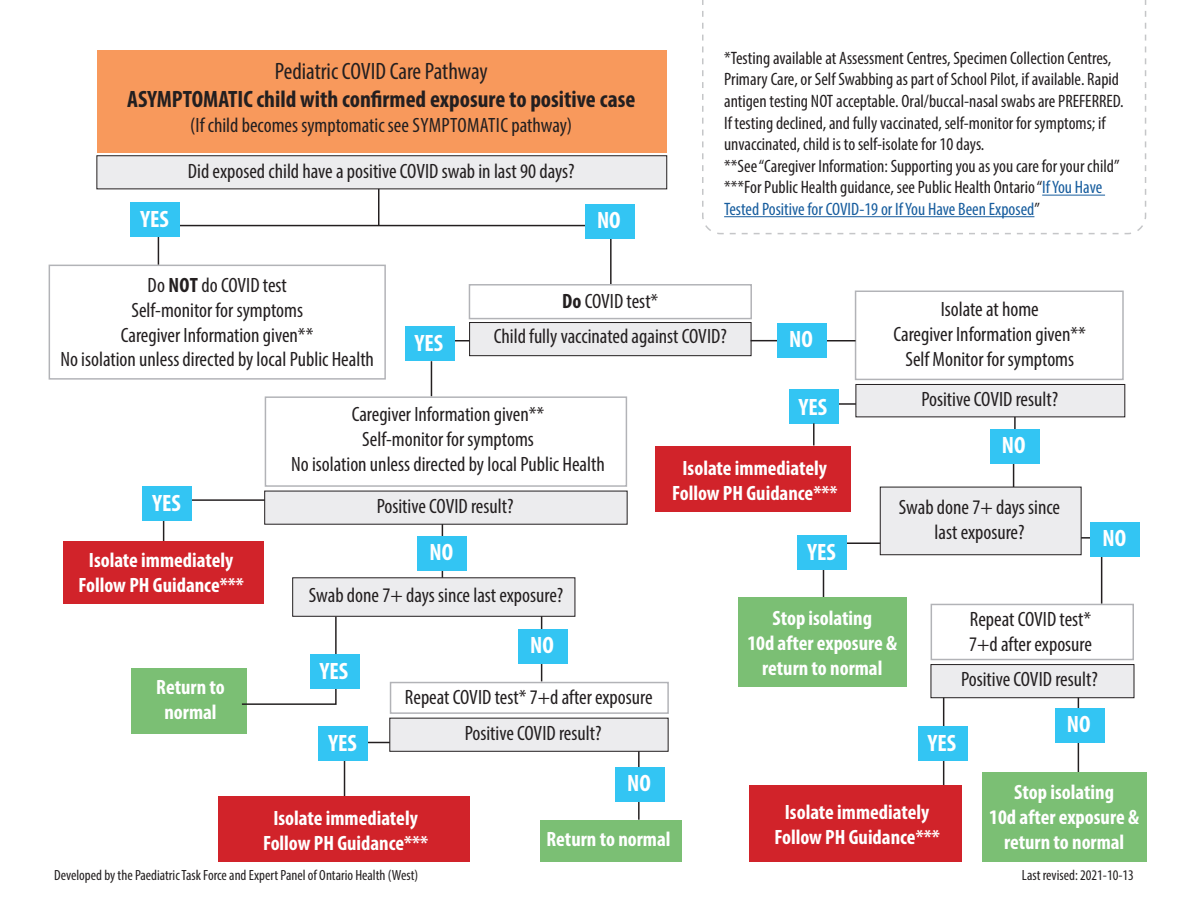
<style>
.page{position:relative;width:1188px;height:918px;background:#fff}
.page>*{position:absolute;margin:0;border:0;box-sizing:border-box;transform-origin:0 0}
.t1{font:700 condensed 23.7px "Myriad Pro";color:#231f20}
.t2{font:700 condensed 23.7px "Myriad Pro";color:#fff}
.t3{font:condensed 23.7px "Myriad Pro";letter-spacing:-.01em;color:#231f20}
.t4{font:condensed 20.85px/24.9px "Myriad Pro";color:#231f20;text-align:center}
.t5{font:700 condensed 20.85px "Myriad Pro";color:#fff}
.t6{font:condensed 18px/21.6px "Myriad Pro";color:#231f20}
.t7{font:condensed 18px/21.6px "Myriad Pro";color:#175d9e}
.t8{font:condensed 14.85px "Myriad Pro";color:#231f20}
.s1{color:#231f20}
.s2{font-weight:700}
</style>
<div class="page">
<svg style="left:702px;top:0;width:445px;height:235px"></svg>
<svg style="left:343px;top:741px;width:56px;height:56px"></svg>
<hr style="left:163px;top:515px;width:1px;height:58px;background:#231f20">
<svg style="left:1068px;top:536px;width:35px;height:68px"></svg>
<svg style="left:822px;top:542px;width:78px;height:55px"></svg>
<hr style="left:1013px;top:453px;width:1px;height:34px;background:#231f20">
<hr style="left:541px;top:616px;width:1px;height:65px;background:#231f20">
<hr style="left:638px;top:746px;width:2px;height:74px;background:#231f20">
<hr style="left:943px;top:685px;width:1px;height:100px;background:#231f20">
<hr style="left:1078px;top:673px;width:1px;height:99px;background:#231f20">
<svg style="left:454px;top:340px;width:15px;height:1px"></svg>
<hr style="left:378px;top:183px;width:1px;height:43px;background:#231f20">
<div style="left:49px;top:265px;width:337px;height:115px;border:1px solid #b2b3b7"></div>
<div style="left:855px;top:291px;width:269px;height:89px;border:1px solid #b2b3b7"></div>
<div style="left:132px;top:669px;width:115px;height:65px;background:#7bbf74"></div>
<div style="left:738px;top:597px;width:168px;height:90px;background:#7bbf74"></div>
<div style="left:983px;top:772px;width:164px;height:90px;background:#7bbf74"></div>
<div style="left:540px;top:820px;width:141px;height:41px;background:#7bbf74"></div>
<hr style="left:442px;top:510px;width:1px;height:68px;background:#231f20">
<hr style="left:1014px;top:403px;width:2px;height:30px;background:#231f20">
<div style="left:418px;top:536px;width:49px;height:34px;background:#33c5f3"></div>
<div style="left:990px;top:429px;width:50px;height:34px;background:#33c5f3"></div>
<div style="left:63px;top:541px;width:200px;height:63px;background:#d1232a"></div>
<div style="left:218px;top:797px;width:251px;height:65px;background:#d1232a"></div>
<div style="left:750px;top:785px;width:212px;height:77px;background:#d1232a"></div>
<div style="left:656px;top:446px;width:195px;height:65px;background:#d1232a"></div>
<hr style="left:181px;top:499px;width:276px;height:2px;background:#231f20">
<hr style="left:828px;top:403px;width:275px;height:2px;background:#231f20">
<div style="left:143px;top:486px;width:49px;height:34px;background:#33c5f3"></div>
<div style="left:789px;top:390px;width:49px;height:34px;background:#33c5f3"></div>
<div style="left:97px;top:51px;width:570px;height:102px;background:#f8995c"></div>
<div style="left:96px;top:155px;width:571px;height:34px;background:#ececee;border:1px solid #231f20"></div>
<div style="left:469px;top:322px;width:282px;height:34px;background:#ececee;border:1px solid #231f20"></div>
<div style="left:264px;top:491px;width:364px;height:34px;background:#ececee"></div>
<div style="left:856px;top:384px;width:269px;height:33px;background:#ececee;border:1px solid #231f20"></div>
<div style="left:292px;top:577px;width:283px;height:40px;background:#ececee;border:1px solid #231f20"></div>
<div style="left:880px;top:487px;width:202px;height:68px;background:#ececee;border:1px solid #231f20"></div>
<div style="left:389px;top:718px;width:280px;height:34px;background:#ececee;border:1px solid #231f20"></div>
<div style="left:931px;top:664px;width:203px;height:34px;background:#ececee;border:1px solid #231f20"></div>
<hr style="left:1042px;top:195px;width:63px;height:1px;background:#175d9e">
<hr style="left:724px;top:216px;width:310px;height:1px;background:#175d9e">
<hr style="left:158px;top:231px;width:1px;height:34px;background:#231f20">
<hr style="left:431px;top:361px;width:1px;height:35px;background:#231f20">
<hr style="left:813px;top:423px;width:2px;height:22px;background:#231f20">
<hr style="left:825px;top:340px;width:31px;height:1px;background:#231f20">
<hr style="left:610px;top:225px;width:2px;height:59px;background:#231f20">
<hr style="left:154px;top:225px;width:457px;height:1px;background:#231f20">
<svg style="left:751px;top:340px;width:27px;height:1px"></svg>
<div style="left:131px;top:202px;width:49px;height:34px;background:#33c5f3"></div>
<div style="left:405px;top:327px;width:49px;height:34px;background:#33c5f3"></div>
<div style="left:319px;top:727px;width:49px;height:34px;background:#33c5f3"></div>
<div style="left:798px;top:536px;width:49px;height:34px;background:#33c5f3"></div>
<div style="left:918px;top:727px;width:49px;height:34px;background:#33c5f3"></div>
<div style="left:585px;top:204px;width:50px;height:34px;background:#33c5f3"></div>
<div style="left:778px;top:324px;width:49px;height:34px;background:#33c5f3"></div>
<div style="left:518px;top:630px;width:50px;height:34px;background:#33c5f3"></div>
<div style="left:616px;top:768px;width:49px;height:34px;background:#33c5f3"></div>
<div style="left:1091px;top:523px;width:49px;height:34px;background:#33c5f3"></div>
<div style="left:1055px;top:708px;width:49px;height:34px;background:#33c5f3"></div>
<div style="left:469px;top:284px;width:283px;height:35px;border:1px solid #b2b3b7"></div>
<div style="left:265px;top:396px;width:362px;height:91px;border:1px solid #b2b3b7"></div>
<div style="left:390px;top:682px;width:279px;height:32px;border:1px solid #b2b3b7"></div>
<div style="left:931px;top:604px;width:203px;height:56px;border:1px solid #b2b3b7"></div>
<svg style="left:240px;top:615px;width:97px;height:90px"></svg>
<div style="left:310px;top:655px;width:49px;height:34px;background:#33c5f3"></div>
<p class="t3" style="left:275px;top:57px;width:214px">Pediatric COVID Care Pathway</p>
<p class="t1" style="left:127px;top:85px;width:510px">ASYMPTOMATIC child with confirmed exposure to positive case</p>
<p class="t4" style="left:190px;top:113px;width:383px">(If child becomes symptomatic see SYMPTOMATIC pathway)</p>
<p class="t4" style="left:188px;top:159px;width:388px">Did exposed child have a positive COVID swab in last 90 days?</p>
<p class="t2" style="left:141px;top:204px;width:30px">YES</p>
<p class="t2" style="left:597px;top:205px;width:25px">NO</p>
<p class="t6" style="left:724px;top:47px;width:401px">*Testing available at Assessment Centres, Specimen Collection Centres, Primary Care, or Self Swabbing as part of School Pilot, if available. Rapid antigen testing NOT acceptable. Oral/buccal-nasal swabs are PREFERRED.<br>If testing declined, and fully vaccinated, self-monitor for symptoms; if unvaccinated, child is to self-isolate for 10 days.</p>
<p class="t6" style="left:724px;top:155px;width:397px">**See “Caregiver Information: Supporting you as you care for your child”</p>
<p class="t7" style="left:724px;top:176px;width:380px"><span class="s1">***For Public Health guidance, see Public Health Ontario “</span>If You Have<br>Tested Positive for COVID-19 or If You Have Been Exposed<span class="s1">”</span></p>
<p class="t4" style="left:148px;top:272px;width:141px">Do <span class="s2">NOT</span> do COVID test</p>
<p class="t4" style="left:131px;top:297px;width:173px">Self-monitor for symptoms</p>
<p class="t4" style="left:121px;top:322px;width:194px">Caregiver Information given**</p>
<p class="t4" style="left:60px;top:347px;width:315px">No isolation unless directed by local Public Health</p>
<p class="t2" style="left:415px;top:329px;width:30px">YES</p>
<p class="t4" style="left:562px;top:289px;width:98px"><span class="s2">Do</span> COVID test*</p>
<p class="t4" style="left:494px;top:324px;width:235px">Child fully vaccinated against COVID?</p>
<p class="t2" style="left:789px;top:324px;width:25px">NO</p>
<p class="t2" style="left:152px;top:488px;width:30px">YES</p>
<p class="t5" style="left:89px;top:547px;width:146px">Isolate immediately</p>
<p class="t5" style="left:79px;top:572px;width:167px">Follow PH Guidance***</p>
<p class="t4" style="left:352px;top:402px;width:194px">Caregiver Information given**</p>
<p class="t4" style="left:362px;top:426px;width:173px">Self-monitor for symptoms</p>
<p class="t4" style="left:291px;top:451px;width:315px">No isolation unless directed by local Public Health</p>
<p class="t4" style="left:377px;top:493px;width:138px">Positive COVID result?</p>
<p class="t2" style="left:429px;top:537px;width:25px">NO</p>
<p class="t4" style="left:309px;top:582px;width:256px">Swab done 7+ days since last exposure?</p>
<p class="t2" style="left:799px;top:392px;width:30px">YES</p>
<p class="t5" style="left:683px;top:455px;width:146px">Isolate immediately</p>
<p class="t5" style="left:672px;top:480px;width:167px">Follow PH Guidance***</p>
<p class="t2" style="left:808px;top:538px;width:30px">YES</p>
<p class="t4" style="left:941px;top:296px;width:100px">Isolate at home</p>
<p class="t4" style="left:894px;top:321px;width:194px">Caregiver Information given**</p>
<p class="t4" style="left:905px;top:346px;width:170px">Self Monitor for symptoms</p>
<p class="t4" style="left:921px;top:387px;width:138px">Positive COVID result?</p>
<p class="t2" style="left:1002px;top:430px;width:25px">NO</p>
<p class="t4" style="left:899px;top:495px;width:163px">Swab done 7+ days since last exposure?</p>
<p class="t2" style="left:1103px;top:524px;width:25px">NO</p>
<p class="t5" style="left:156px;top:674px;width:70px">Return to</p>
<p class="t5" style="left:164px;top:699px;width:54px">normal</p>
<p class="t2" style="left:320px;top:657px;width:30px">YES</p>
<p class="t2" style="left:329px;top:729px;width:30px">YES</p>
<p class="t2" style="left:530px;top:631px;width:25px">NO</p>
<p class="t4" style="left:405px;top:684px;width:249px">Repeat COVID test* 7+d after exposure</p>
<p class="t4" style="left:465px;top:720px;width:138px">Positive COVID result?</p>
<p class="t2" style="left:627px;top:769px;width:25px">NO</p>
<p class="t5" style="left:273px;top:805px;width:146px">Isolate immediately</p>
<p class="t5" style="left:263px;top:830px;width:167px">Follow PH Guidance***</p>
<p class="t5" style="left:547px;top:826px;width:126px">Return to normal</p>
<p class="t5" style="left:772px;top:605px;width:101px">Stop isolating</p>
<p class="t5" style="left:747px;top:630px;width:151px">10d after exposure &amp;</p>
<p class="t5" style="left:762px;top:655px;width:122px">return to normal</p>
<p class="t4" style="left:969px;top:607px;width:124px;text-align:left">Repeat COVID test*<br>7+d after exposure</p>
<p class="t4" style="left:961px;top:667px;width:138px">Positive COVID result?</p>
<p class="t2" style="left:928px;top:729px;width:30px">YES</p>
<p class="t2" style="left:1067px;top:709px;width:25px">NO</p>
<p class="t5" style="left:785px;top:799px;width:146px">Isolate immediately</p>
<p class="t5" style="left:774px;top:824px;width:167px">Follow PH Guidance***</p>
<p class="t5" style="left:1014px;top:779px;width:101px">Stop isolating</p>
<p class="t5" style="left:989px;top:804px;width:151px">10d after exposure &amp;</p>
<p class="t5" style="left:1004px;top:829px;width:122px">return to normal</p>
<p class="t8" style="left:54px;top:867px;width:366px">Developed by the Paediatric Task Force and Expert Panel of Ontario Health (West)</p>
<p class="t8" style="left:1022px;top:867px;width:114px">Last revised: 2021-10-13</p>
</div>
